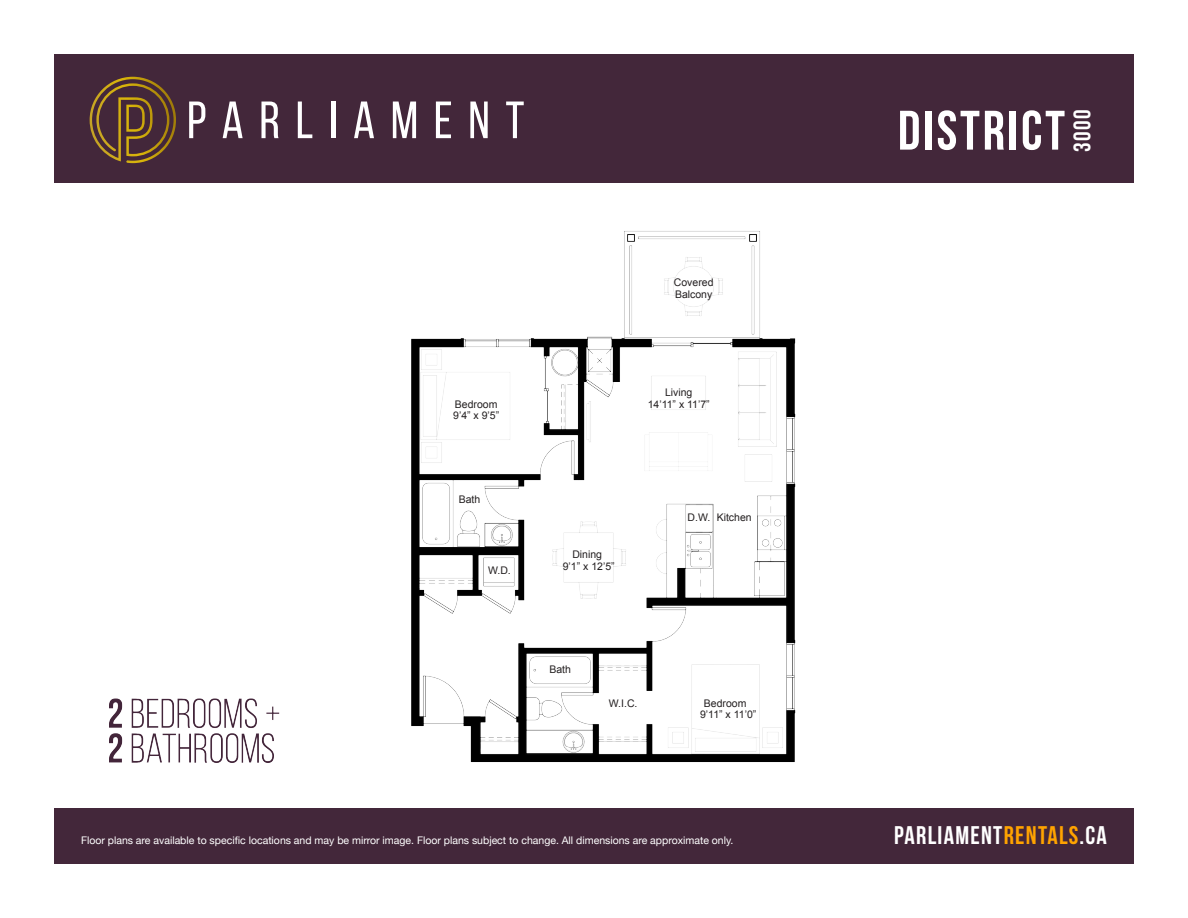
<style>
.page{position:relative;width:1188px;height:918px;background:#fff}
.page>*{position:absolute;margin:0;border:0;box-sizing:border-box;transform-origin:0 0}
.t1{font:55.5px "Bebas Neue";letter-spacing:.05em;color:#fff}
.t2{font:25.5px "Bebas Neue";letter-spacing:.05em;color:#fff}
.t3{font:24px "Bebas Neue";color:#fff}
.t4{font:10.5px "Helvetica Neue";color:#fff}
.t5{font:10.5px "Arial";color:#231f20}
.s1{color:#ffa300}
</style>
<div class="page">
<div style="left:54px;top:54px;width:1080px;height:129px;background:#43273a"></div>
<svg style="left:189px;top:102px;width:16px;height:36px"></svg>
<svg style="left:223px;top:102px;width:20px;height:36px"></svg>
<svg style="left:261px;top:102px;width:18px;height:36px"></svg>
<svg style="left:298px;top:102px;width:14px;height:36px"></svg>
<hr style="left:331px;top:102px;width:4px;height:36px;background:#fff">
<svg style="left:354px;top:102px;width:20px;height:36px"></svg>
<svg style="left:393px;top:102px;width:23px;height:36px"></svg>
<svg style="left:436px;top:102px;width:15px;height:36px"></svg>
<svg style="left:470px;top:102px;width:18px;height:36px"></svg>
<svg style="left:506px;top:102px;width:18px;height:36px"></svg>
<svg style="left:90px;top:77px;width:86px;height:86px"></svg>
<div style="left:54px;top:808px;width:1080px;height:56px;background:#43273a"></div>
<img style="left:110px;top:698px;width:170px;height:64px">
<img style="left:411px;top:231px;width:385px;height:531px">
<p class="t5" style="left:455px;top:398px;width:44px">Bedroom</p>
<p class="t5" style="left:453px;top:408px;width:48px">9’4” x 9’5”</p>
<p class="t5" style="left:459px;top:493px;width:23px">Bath</p>
<p class="t5" style="left:488px;top:564px;width:24px">W.D.</p>
<p class="t5" style="left:674px;top:275px;width:41px">Covered</p>
<p class="t5" style="left:675px;top:288px;width:39px">Balcony</p>
<p class="t5" style="left:665px;top:386px;width:29px">Living</p>
<p class="t5" style="left:648px;top:398px;width:64px">14’11” x 11’7”</p>
<p class="t5" style="left:572px;top:547px;width:31px">Dining</p>
<p class="t5" style="left:563px;top:559px;width:53px">9’1” x 12’5”</p>
<p class="t5" style="left:549px;top:662px;width:23px">Bath</p>
<p class="t5" style="left:688px;top:510px;width:24px">D.W.</p>
<p class="t5" style="left:717px;top:510px;width:37px">Kitchen</p>
<p class="t5" style="left:609px;top:696px;width:30px">W.I.C.</p>
<p class="t5" style="left:704px;top:696px;width:44px">Bedroom</p>
<p class="t5" style="left:700px;top:707px;width:58px">9’11” x 11’0”</p>
<p class="t1" style="left:898px;top:100px;width:169px">DISTRICT</p>
<p class="t3" style="left:1069px;top:152px;width:43px;rotate:-90deg">3000</p>
<p class="t4" style="left:81px;top:833px;width:654px">Floor plans are available to specific locations and may be mirror image. Floor plans subject to change. All dimensions are approximate only.</p>
<h2 class="t2" style="left:894px;top:821px;width:214px">PARLIAMENT<span class="s1">RENTALS</span>.CA</h2>
</div>
